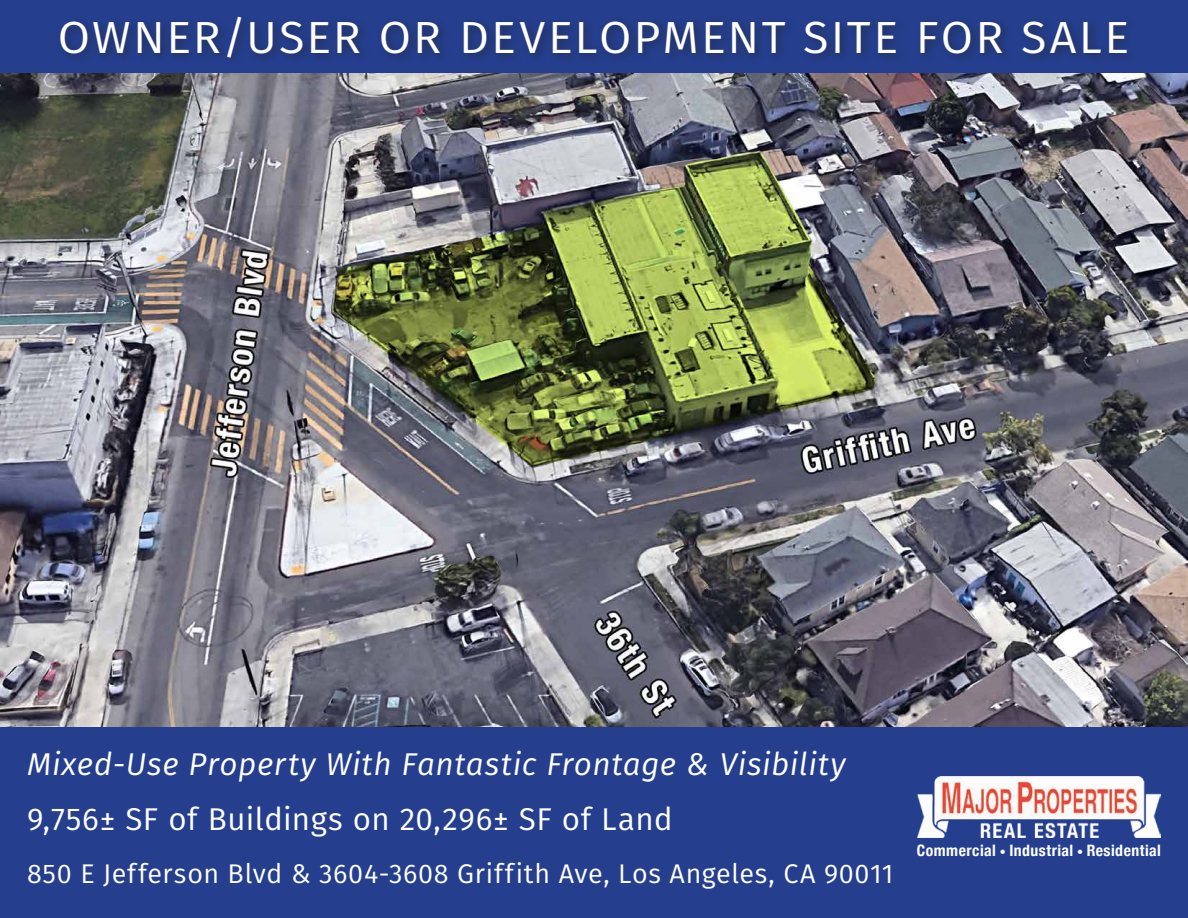
<style>
.page{position:relative;width:1188px;height:918px;background:#253f8e}
.page>*{position:absolute;margin:0;border:0;box-sizing:border-box;transform-origin:0 0}
.t1{font:45px "Fira Sans";letter-spacing:.045em;color:#fff;scale:1.04 1}
.t2{font:italic 31.5px "Fira Sans";letter-spacing:.015em;color:#fff}
.t3{font:31.5px "Fira Sans";letter-spacing:.015em;color:#fff}
.t4{font:27px "Fira Sans";letter-spacing:.025em;color:#fff}
.t5{font:500 18px "Helvetica Neue";letter-spacing:.01em;color:#fff;scale:.9 1}
.t6{font:700 condensed 15.75px "Helvetica Neue";letter-spacing:.03em;color:#fff}
.s1{font-size:12px}
</style>
<div class="page">
<div style="left:55px;top:12px;width:1083px;height:56px;background:#231f20;opacity:.53"></div>
<img style="left:0;top:73px;width:1188px;height:654px">
<img style="left:917px;top:776px;width:244px;height:61px">
<h1 class="t1" style="left:58px;top:3px;width:1032px">OWNER/USER OR DEVELOPMENT SITE FOR SALE</h1>
<p class="t2" style="left:27px;top:742px;width:820px">Mixed-Use Property With Fantastic Frontage &amp; Visibility</p>
<p class="t3" style="left:27px;top:795px;width:647px">9,756± SF of Buildings on 20,296± SF of Land</p>
<p class="t4" style="left:27px;top:853px;width:868px">850 E Jefferson Blvd &amp; 3604-3608 Griffith Ave, Los Angeles, CA 90011</p>
<p class="t5" style="left:22px;top:869px;width:179px">majorproperties.com</p>
<p class="t6" style="left:917px;top:837px;width:246px">Commercial <span class="s1">•</span> Industrial <span class="s1">•</span> Residential</p>
</div>
